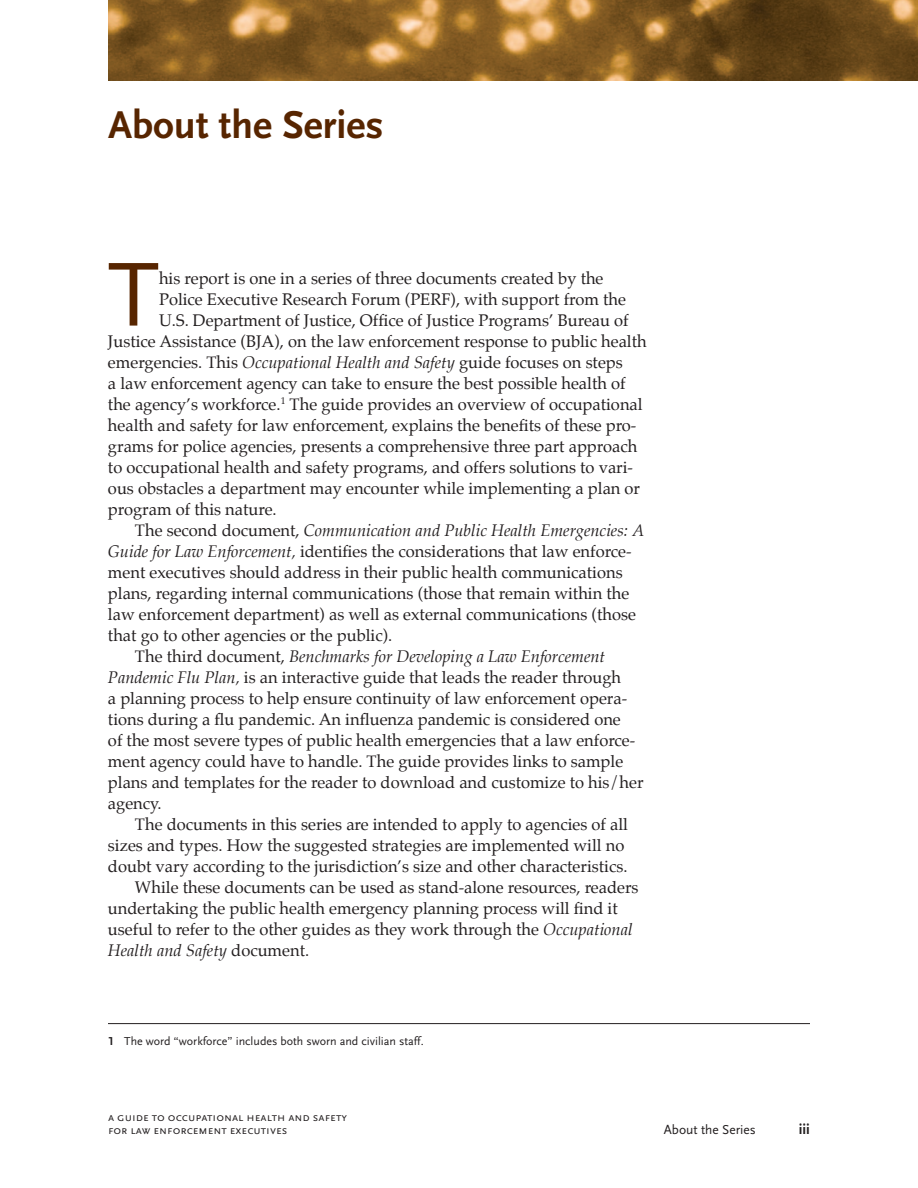
<style>
.page{position:relative;width:918px;height:1188px;background:#fff}
.page>*{position:absolute;margin:0;border:0;box-sizing:border-box;transform-origin:0 0}
.t1{font:94.65px "Scala Sans";color:#572500}
.t2{font:700 40.5px "Scala Sans";color:#572500}
.t3{font:16.5px "Palatino";color:#231f20}
.t4{font:italic 16.5px "Palatino";color:#231f20}
.t5{font:700 15px "Scala Sans LF";color:#231f20}
.t6{font:13.5px "Scala Sans LF";color:#231f20}
.t7{font:12px/13.5px "Scala Sans Caps";color:#231f20}
.t8{font:12px "Scala Sans LF";color:#231f20}
.s1{font-style:italic}
.s2{font-style:normal}
.s3{font-weight:700}
</style>
<div class="page">
<hr style="left:108px;top:1023px;width:702px;height:1px;background:#231f20">
<img style="left:108px;top:0;width:810px;height:81px">
<h2 class="t2" style="left:108px;top:103px;width:277px">About the Series</h2>
<h1 class="t1" style="left:108px;top:243px;width:53px">T</h1>
<p class="t3" style="left:159px;top:264px;width:446px">his report is one in a series of three documents created by the</p>
<p class="t3" style="left:159px;top:285px;width:469px">Police Executive Research Forum (PERF), with support from the</p>
<p class="t3" style="left:159px;top:306px;width:471px">U.S. Department of Justice, Office of Justice Programs’ Bureau of</p>
<p class="t3" style="left:108px;top:327px;width:540px">Justice Assistance (BJA), on the law enforcement response to public health</p>
<p class="t3" style="left:108px;top:348px;width:516px">emergencies. This <span class="s1">Occupational Health and Safety</span> guide focuses on steps</p>
<p class="t3" style="left:108px;top:369px;width:519px">a law enforcement agency can take to ensure the best possible health of</p>
<p class="t3" style="left:108px;top:390px;width:536px">the agency’s workforce.<sup>1</sup> The guide provides an overview of occupational</p>
<p class="t3" style="left:108px;top:411px;width:530px">health and safety for law enforcement, explains the benefits of these pro-</p>
<p class="t3" style="left:108px;top:432px;width:531px">grams for police agencies, presents a comprehensive three part approach</p>
<p class="t3" style="left:108px;top:453px;width:527px">to occupational health and safety programs, and offers solutions to vari-</p>
<p class="t3" style="left:108px;top:474px;width:534px">ous obstacles a department may encounter while implementing a plan or</p>
<p class="t3" style="left:108px;top:495px;width:170px">program of this nature.</p>
<p class="t4" style="left:135px;top:517px;width:510px"><span class="s2">The second document,</span> Communication and Public Health Emergencies: A</p>
<p class="t3" style="left:108px;top:537px;width:525px"><span class="s1">Guide for Law Enforcement,</span> identifies the considerations that law enforce-</p>
<p class="t3" style="left:108px;top:558px;width:516px">ment executives should address in their public health communications</p>
<p class="t3" style="left:108px;top:579px;width:523px">plans, regarding internal communications (those that remain within the</p>
<p class="t3" style="left:108px;top:600px;width:529px">law enforcement department) as well as external communications (those</p>
<p class="t3" style="left:108px;top:621px;width:286px">that go to other agencies or the public).</p>
<p class="t4" style="left:135px;top:643px;width:472px"><span class="s2">The third document,</span> Benchmarks for Developing a Law Enforcement</p>
<p class="t3" style="left:108px;top:663px;width:515px"><span class="s1">Pandemic Flu Plan,</span> is an interactive guide that leads the reader through</p>
<p class="t3" style="left:108px;top:684px;width:521px">a planning process to help ensure continuity of law enforcement opera-</p>
<p class="t3" style="left:108px;top:705px;width:514px">tions during a flu pandemic. An influenza pandemic is considered one</p>
<p class="t3" style="left:108px;top:726px;width:529px">of the most severe types of public health emergencies that a law enforce-</p>
<p class="t3" style="left:108px;top:747px;width:517px">ment agency could have to handle. The guide provides links to sample</p>
<p class="t3" style="left:108px;top:768px;width:537px">plans and templates for the reader to download and customize to his/her</p>
<p class="t3" style="left:108px;top:789px;width:55px">agency.</p>
<p class="t3" style="left:135px;top:810px;width:495px">The documents in this series are intended to apply to agencies of all</p>
<p class="t3" style="left:108px;top:831px;width:518px">sizes and types. How the suggested strategies are implemented will no</p>
<p class="t3" style="left:108px;top:852px;width:521px">doubt vary according to the jurisdiction’s size and other characteristics.</p>
<p class="t3" style="left:135px;top:873px;width:505px">While these documents can be used as stand-alone resources, readers</p>
<p class="t3" style="left:108px;top:894px;width:511px">undertaking the public health emergency planning process will find it</p>
<p class="t3" style="left:108px;top:915px;width:526px">useful to refer to the other guides as they work through the <span class="s1">Occupational</span></p>
<p class="t4" style="left:108px;top:937px;width:203px">Health and Safety <span class="s2">document.</span></p>
<p class="t8" style="left:108px;top:1035px;width:317px"><span class="s3">1</span> The word “workforce” includes both sworn and civilian staff.</p>
<p class="t7" style="left:108px;top:1110px;width:241px">a guide to occupational health and safety for law enforcement executives</p>
<p class="t6" style="left:664px;top:1122px;width:94px">About the Series</p>
<p class="t5" style="left:799px;top:1121px;width:13px">iii</p>
</div>
